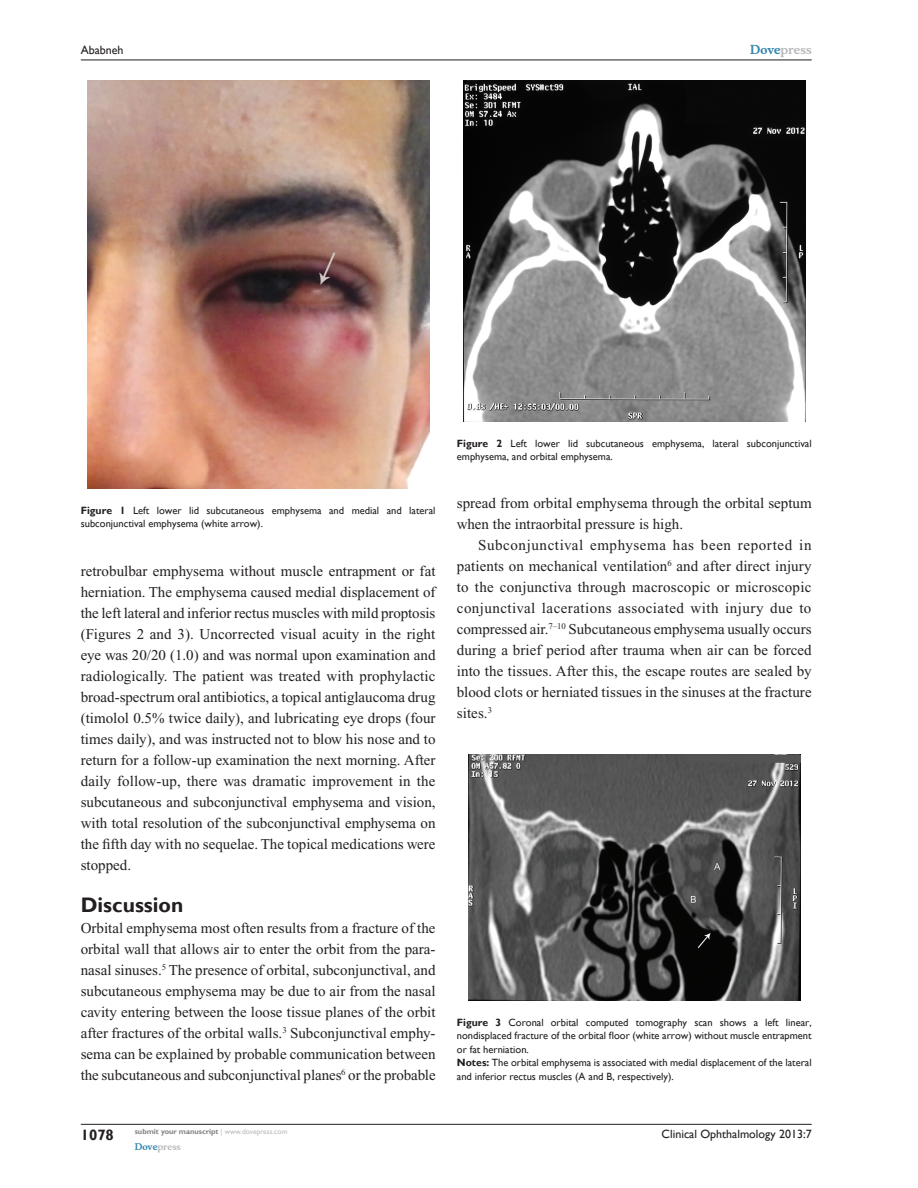
<style>
.page{position:relative;width:918px;height:1188px;background:#fff}
.page>*{position:absolute;margin:0;border:0;box-sizing:border-box;transform-origin:0 0}
.t1{font:700 21px "Gill Sans";color:#231f20}
.TxF{font:15px/21px "Times New Roman";color:#231f20;text-align:justify}
.Tx{font:15px/21px "Times New Roman";letter-spacing:.005em;color:#231f20;text-align:justify}
.RunFolio-V{font:700 15px "Gill Sans";color:#231f20}
.RunF-V{font:12px "Gill Sans";color:#231f20}
.RunH-Brand-V{font:700 12px "Musee";color:#b8b9bc}
.RunH-V{font:12px "Gill Sans";color:#231f20}
.FC{font:10.5px/13.5px "Gill Sans";color:#231f20}
.RunF-Brand-V{font:700 9px "Musee";color:#b8b9bc}
.RunF-SubmityourMS-V{font:700 7.5px "Gill Sans";color:#808285}
.s1{color:#3485ae}
.s2{font-weight:700}
.s3{font-weight:400;color:#b8b9bc}
</style>
<div class="page">
<img style="left:87px;top:81px;width:342px;height:407px">
<img style="left:468px;top:755px;width:332px;height:245px">
<img style="left:463px;top:81px;width:342px;height:340px">
<hr style="left:81px;top:1124px;width:731px;height:1px;background:#231f20">
<hr style="left:81px;top:60px;width:731px;height:1px;background:#231f20">
<p class="RunH-V" style="left:81px;top:43px;width:44px">Ababneh</p>
<p class="RunH-Brand-V" style="left:750px;top:43px;width:63px"><span class="s1">Dove</span>press</p>
<p class="FC" style="left:81px;top:503px;width:356px"><span class="s2">Figure 1</span> Left lower lid subcutaneous emphysema and medial and lateral subconjunctival emphysema (white arrow).</p>
<p class="TxF" style="left:81px;top:560px;width:356px">retrobulbar emphysema without muscle entrapment or fat herniation. The emphysema caused medial displacement of the left lateral and inferior rectus muscles with mild proptosis (Figures 2 and 3). Uncorrected visual acuity in the right eye was 20/20 (1.0) and was normal upon examination and radiologically. The patient was treated with prophylactic broad-spectrum oral antibiotics, a topical antiglaucoma drug (timolol 0.5% twice daily), and lubricating eye drops (four times daily), and was instructed not to blow his nose and to return for a follow-up examination the next morning. After daily follow-up, there was dramatic improvement in the subcutaneous and subconjunctival emphysema and vision, with total resolution of the subconjunctival emphysema on the fifth day with no sequelae. The topical medications were stopped.</p>
<h1 class="t1" style="left:81px;top:892px;width:104px">Discussion</h1>
<p class="TxF" style="left:81px;top:917px;width:356px">Orbital emphysema most often results from a fracture of the orbital wall that allows air to enter the orbit from the para&shy;nasal sinuses.<sup>5</sup> The presence of orbital, subconjunctival, and subcutaneous emphysema may be due to air from the nasal cavity entering between the loose tissue planes of the orbit after fractures of the orbital walls.<sup>3</sup> Subconjunctival emphy&shy;sema can be explained by probable communication between the subcutaneous and subconjunctival planes<sup>6</sup> or the probable</p>
<p class="RunFolio-V" style="left:81px;top:1126px;width:35px">1078</p>
<p class="RunF-SubmityourMS-V" style="left:135px;top:1127px;width:154px">submit your manuscript <span class="s3">| www.dovepress.com</span></p>
<p class="RunF-Brand-V" style="left:135px;top:1141px;width:48px"><span class="s1">Dove</span>press</p>
<p class="FC" style="left:457px;top:437px;width:356px"><span class="s2">Figure 2</span> Left lower lid subcutaneous emphysema, lateral subconjunctival emphysema, and orbital emphysema.</p>
<p class="TxF" style="left:457px;top:493px;width:356px">spread from orbital emphysema through the orbital septum when the intraorbital pressure is high.</p>
<p class="Tx" style="left:457px;top:535px;width:356px;text-indent:21px">Subconjunctival emphysema has been reported in patients on mechanical ventilation<sup>6</sup> and after direct injury to the conjunctiva through macroscopic or microscopic conjunctival lacerations associated with injury due to compressed air.<sup>7–10</sup> Subcutaneous emphysema usually occurs during a brief period after trauma when air can be forced into the tissues. After this, the escape routes are sealed by blood clots or herniated tissues in the sinuses at the fracture sites.<sup>3</sup></p>
<p class="FC" style="left:457px;top:1015px;width:356px;text-align:justify"><span class="s2">Figure 3</span> Coronal orbital computed tomography scan shows a left linear, nondisplaced fracture of the orbital floor (white arrow) without muscle entrapment or fat herniation.</p>
<p class="FC" style="left:457px;top:1056px;width:356px"><span class="s2">Notes:</span> The orbital emphysema is associated with medial displacement of the lateral and inferior rectus muscles (A and B, respectively).</p>
<p class="RunF-V" style="left:662px;top:1127px;width:152px">Clinical Ophthalmology 2013:7</p>
</div>
